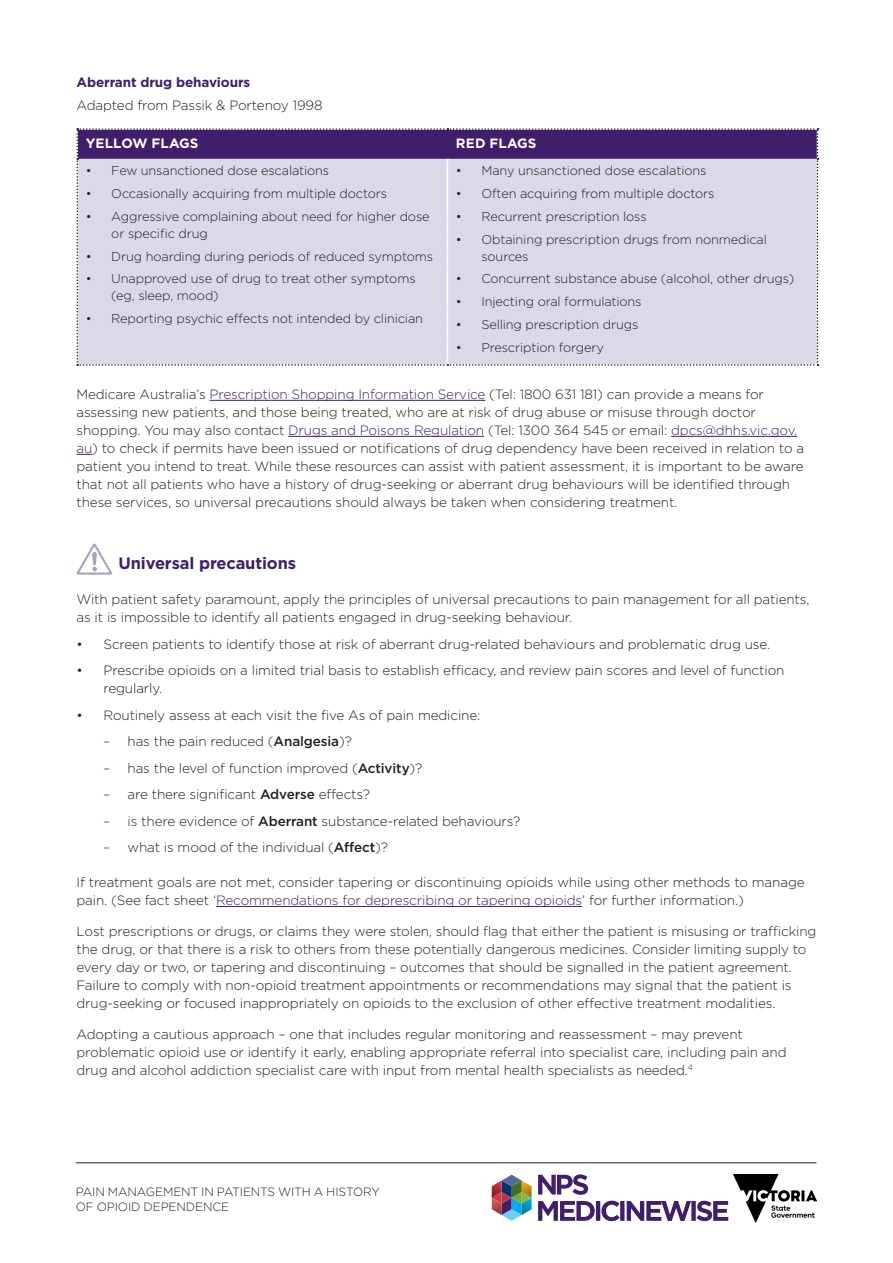
<style>
.page{position:relative;width:893px;height:1263px;background:#fff}
.page>*{position:absolute;margin:0;border:0;box-sizing:border-box;transform-origin:0 0}
.B_Head{font:700 16.5px "Gotham";letter-spacing:-.01em;color:#401e6b}
.Body_Text{font:300 13.5px/18px "Gotham";letter-spacing:-.01em;color:#231f20}
.C_Head{font:700 13.5px "Gotham";letter-spacing:-.01em;color:#401e6b}
.Table_Column_Head{font:700 13.5px "Gotham";letter-spacing:.005em;color:#fff}
.t1{font:300 12.75px/16.5px "Gotham";letter-spacing:-.01em;color:#231f20}
.t2{font:300 12px/15px "Gotham";letter-spacing:-.015em;color:#231f20}
.s1{color:#401e6b}
.s2{font-family:"Gotham Narrow"}
.s3{font-weight:500}
</style>
<div class="page">
<hr style="left:76px;top:1162px;width:740px;height:1px;background:#231f20">
<img style="left:733px;top:1174px;width:83px;height:48px">
<svg style="left:492px;top:1175px;width:40px;height:46px"></svg>
<svg style="left:538px;top:1174px;width:190px;height:47px"></svg>
<hr style="left:210px;top:400px;width:275px;height:1px;background:#401e6b">
<hr style="left:288px;top:436px;width:196px;height:1px;background:#401e6b">
<hr style="left:671px;top:436px;width:126px;height:1px;background:#401e6b">
<svg style="left:77px;top:454px;width:15px;height:1px"></svg>
<hr style="left:216px;top:906px;width:366px;height:1px;background:#401e6b">
<svg style="left:77px;top:128px;width:741px;height:238px;background:#c8c1d7"></svg>
<svg style="left:77px;top:544px;width:36px;height:31px"></svg>
<h3 class="C_Head" style="left:77px;top:74px;width:175px">Aberrant drug behaviours</h3>
<p class="Body_Text" style="left:77px;top:95px;width:248px">Adapted from Passik &amp; Portenoy 1998</p>
<p class="Table_Column_Head" style="left:86px;top:135px;width:114px">YELLOW FLAGS</p>
<p class="Table_Column_Head" style="left:456px;top:135px;width:82px">RED FLAGS</p>
<p class="t1" style="left:86px;top:162px;width:245px">• Few unsanctioned dose escalations</p>
<p class="t1" style="left:86px;top:185px;width:303px">• Occasionally acquiring from multiple doctors</p>
<p class="t1" style="left:111px;top:208px;width:320px;text-indent:-26px">• Aggressive complaining about need for higher dose or specific drug</p>
<p class="t1" style="left:86px;top:247px;width:349px">• Drug hoarding during periods of reduced symptoms</p>
<p class="t1" style="left:111px;top:270px;width:306px;text-indent:-26px">• Unapproved use of drug to treat other symptoms (eg, sleep, mood)</p>
<p class="t1" style="left:86px;top:310px;width:339px">• Reporting psychic effects not intended by clinician</p>
<p class="t1" style="left:456px;top:162px;width:252px">• Many unsanctioned dose escalations</p>
<p class="t1" style="left:456px;top:185px;width:260px">• Often acquiring from multiple doctors</p>
<p class="t1" style="left:456px;top:208px;width:192px">• Recurrent prescription loss</p>
<p class="t1" style="left:481px;top:231px;width:287px;text-indent:-26px">• Obtaining prescription drugs from nonmedical sources</p>
<p class="t1" style="left:456px;top:270px;width:340px">• Concurrent substance abuse (alcohol, other drugs)</p>
<p class="t1" style="left:456px;top:293px;width:187px">• Injecting oral formulations</p>
<p class="t1" style="left:456px;top:316px;width:184px">• Selling prescription drugs</p>
<p class="t1" style="left:456px;top:339px;width:150px">• Prescription forgery</p>
<p class="Body_Text" style="left:77px;top:385px;width:729px">Medicare Australia’s <span class="s1">Prescription Shopping Information Service</span> (Tel: 1800 631 181) can provide a means for assessing new patients, and those being treated, who are at risk of drug abuse or misuse through doctor shopping. You may also contact <span class="s1">Drugs and Poisons Regulation</span> (Tel: 1300 364 545 or email: <span class="s1">dpcs@dhhs.vic.gov. au</span>) to check if permits have been issued or notifications of drug dependency have been received in relation to a patient you intend to treat. While these resources can assist with patient assessment, it is important to be aware that not all patients who have a history of drug-seeking or aberrant drug behaviours will be identified through these services, so universal precautions should always be taken when considering treatment.</p>
<h2 class="B_Head" style="left:119px;top:552px;width:179px">Universal precautions</h2>
<p class="Body_Text" style="left:77px;top:590px;width:734px">With patient safety paramount, apply the principles of universal precautions to pain management for all patients, as it is impossible to identify all patients engaged in drug-seeking behaviour.</p>
<p class="Body_Text" style="left:77px;top:634px;width:695px">• Screen patients to identify those at risk of aberrant drug-related behaviours and problematic drug use.</p>
<p class="Body_Text" style="left:104px;top:661px;width:682px;text-indent:-27px">• Prescribe opioids on a limited trial basis to establish efficacy, and review pain scores and level of function regularly.</p>
<p class="Body_Text" style="left:77px;top:705px;width:405px">• Routinely assess at each visit the five As of pain medicine:</p>
<p class="Body_Text" style="left:104px;top:732px;width:250px"><span class="s2">–</span> has the pain reduced (<span class="s3">Analgesia</span>)?</p>
<p class="Body_Text" style="left:104px;top:758px;width:320px"><span class="s2">–</span> has the level of function improved (<span class="s3">Activity</span>)?</p>
<p class="Body_Text" style="left:104px;top:785px;width:268px"><span class="s2">–</span> are there significant <span class="s3">Adverse</span> effects?</p>
<p class="Body_Text" style="left:104px;top:811px;width:418px"><span class="s2">–</span> is there evidence of <span class="s3">Aberrant</span> substance-related behaviours?</p>
<p class="Body_Text" style="left:104px;top:838px;width:286px"><span class="s2">–</span> what is mood of the individual (<span class="s3">Affect</span>)?</p>
<p class="Body_Text" style="left:77px;top:873px;width:730px">If treatment goals are not met, consider tapering or discontinuing opioids while using other methods to manage pain. (See fact sheet ‘<span class="s1">Recommendations for deprescribing or tapering opioids</span>’ for further information.)</p>
<p class="Body_Text" style="left:77px;top:922px;width:741px">Lost prescriptions or drugs, or claims they were stolen, should flag that either the patient is misusing or trafficking the drug, or that there is a risk to others from these potentially dangerous medicines. Consider limiting supply to every day or two, or tapering and discontinuing – outcomes that should be signalled in the patient agreement.<br>Failure to comply with non-opioid treatment appointments or recommendations may signal that the patient is drug-seeking or focused inappropriately on opioids to the exclusion of other effective treatment modalities.</p>
<p class="Body_Text" style="left:77px;top:1024px;width:712px">Adopting a cautious approach – one that includes regular monitoring and reassessment – may prevent problematic opioid use or identify it early, enabling appropriate referral into specialist care, including pain and drug and alcohol addiction specialist care with input from mental health specialists as needed.<sup>4</sup></p>
<p class="t2" style="left:76px;top:1184px;width:306px">PAIN MANAGEMENT IN PATIENTS WITH A HISTORY<br>OF OPIOID DEPENDENCE</p>
</div>
